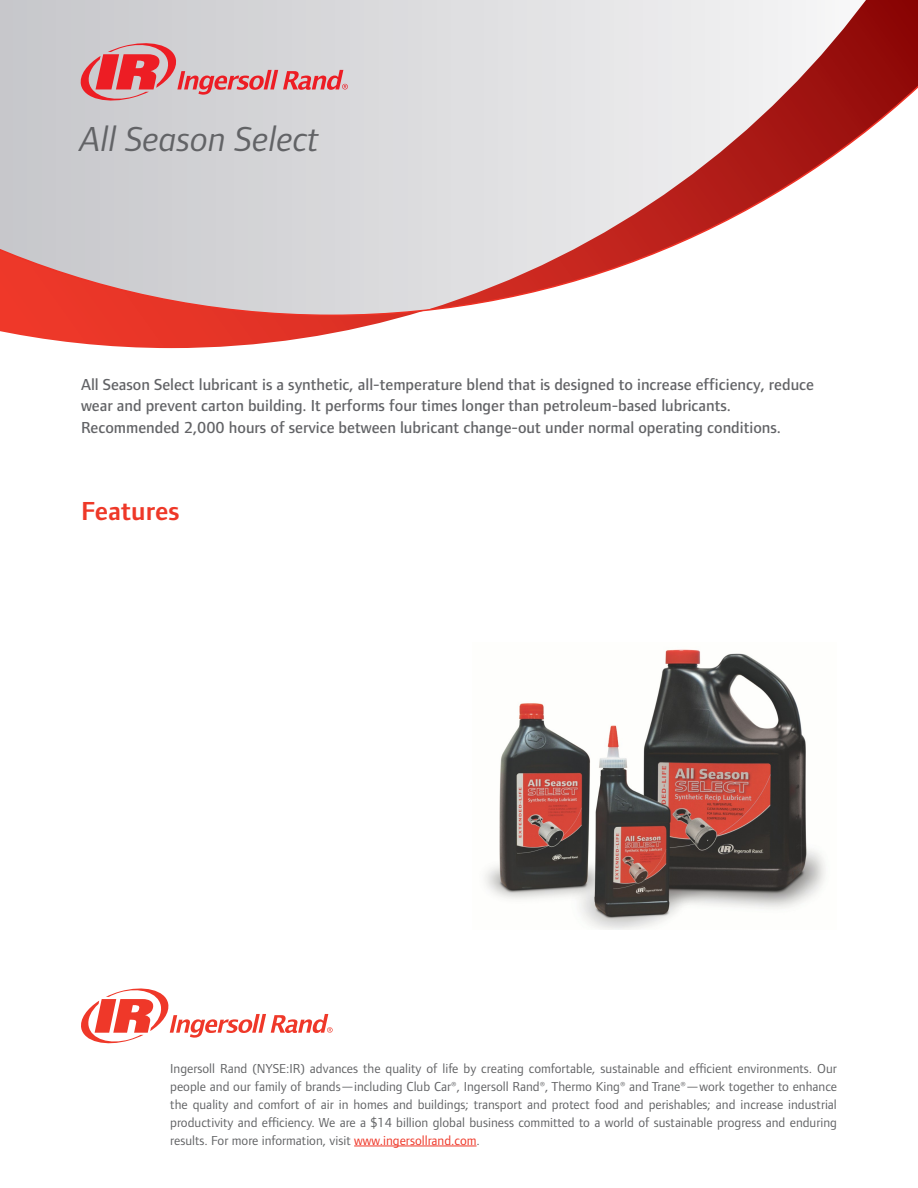
<style>
.page{position:relative;width:918px;height:1188px;background:#fff}
.page>*{position:absolute;margin:0;border:0;box-sizing:border-box;transform-origin:0 0}
.t1{font:italic 36px "Foundry Form Sans";color:#626366}
.t2{font:600 27px "Foundry Form Sans";color:#ee3828}
.t3{font:500 16.5px/21.5px "Foundry Form Sans";color:#626366}
.t4{font:13.5px/18px "Foundry Form Sans";color:#636466;text-align:justify}
.s1{color:#ef3829}
</style>
<div class="page">
<svg style="left:0;top:0;width:918px;height:348px"></svg>
<svg style="left:0;top:71px;width:918px;height:245px"></svg>
<svg style="left:81px;top:43px;width:267px;height:58px;background:#d8a4a8"></svg>
<img style="left:484px;top:649px;width:342px;height:280px">
<hr style="left:354px;top:1146px;width:123px;height:1px;background:#ef3829">
<svg style="left:81px;top:988px;width:252px;height:56px"></svg>
<h1 class="t1" style="left:80px;top:119px;width:240px">All Season Select</h1>
<p class="t3" style="left:81px;top:374px;width:735px">All Season Select lubricant is a synthetic, all-temperature blend that is designed to increase efficiency, reduce wear and prevent carton building. It performs four times longer than petroleum-based lubricants.<br>Recommended 2,000 hours of service between lubricant change-out under normal operating conditions.</p>
<h2 class="t2" style="left:81px;top:496px;width:100px">Features</h2>
<p class="t4" style="left:170px;top:1059px;width:668px">Ingersoll Rand (NYSE:IR) advances the quality of life by creating comfortable, sustainable and efficient environments. Our people and our family of brands—including Club Car®, Ingersoll Rand®, Thermo King® and Trane®—work together to enhance the quality and comfort of air in homes and buildings; transport and protect food and perishables; and increase industrial productivity and efficiency. We are a $14 billion global business committed to a world of sustainable progress and enduring results. For more information, visit <span class="s1">www.ingersollrand.com</span>.</p>
</div>
